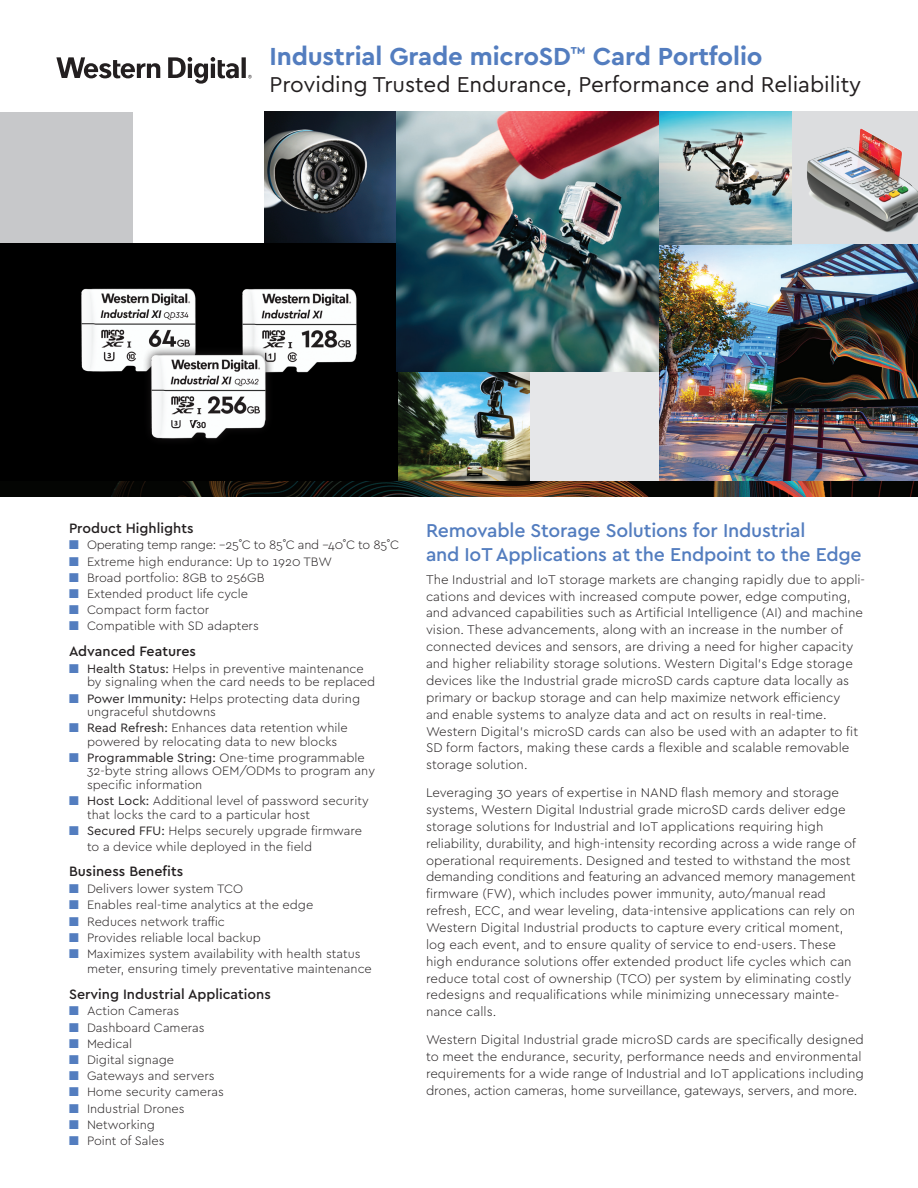
<style>
.page{position:relative;width:918px;height:1188px;background:#fff}
.page>*{position:absolute;margin:0;border:0;box-sizing:border-box;transform-origin:0 0}
.t1{font:700 25.8px "Cera PRO";letter-spacing:-.005em;color:#537dbf}
.t2{font:22.5px "Cera PRO";color:#231f20}
.t3{font:500 19.5px/24px "Cera PRO";letter-spacing:-.01em;color:#537dbf}
.t4{font:500 14.25px "Cera PRO";color:#231f20}
.t5{font:300 13.2px/16.8px "Cera PRO";color:#231f20}
.t6{font:300 12.75px/13.5px "Cera PRO";color:#231f20}
.t7{font:300 12.75px "Cera PRO";letter-spacing:-.02em;color:#231f20}
.s1{color:#537dbf}
.s2{font-weight:400}
</style>
<div class="page">
<div style="left:529px;top:371px;width:132px;height:133px;background:#e6e7e9"></div>
<img style="left:398px;top:372px;width:132px;height:110px">
<img style="left:265px;top:112px;width:132px;height:131px">
<div style="left:0;top:112px;width:133px;height:135px;background:#c7c8ca"></div>
<div style="left:0;top:243px;width:398px;height:261px;background:#000"></div>
<img style="left:397px;top:112px;width:263px;height:260px">
<img style="left:242px;top:288px;width:115px;height:85px">
<img style="left:81px;top:288px;width:115px;height:84px">
<img style="left:128px;top:333px;width:157px;height:107px">
<svg style="left:56px;top:57px;width:104px;height:21px"></svg>
<svg style="left:168px;top:57px;width:84px;height:26px"></svg>
<img style="left:660px;top:244px;width:258px;height:238px">
<div style="left:785px;top:112px;width:133px;height:132px;background:#dcdddf"></div>
<img style="left:807px;top:128px;width:111px;height:105px">
<img style="left:660px;top:112px;width:132px;height:132px">
<div style="left:0;top:490px;width:918px;height:14px;background:#fff"></div>
<img style="left:0;top:482px;width:918px;height:15px">
<h1 class="t1" style="left:270px;top:40px;width:494px">Industrial Grade microSD<sup>™</sup> Card Portfolio</h1>
<h2 class="t2" style="left:270px;top:70px;width:593px">Providing Trusted Endurance, Performance and Reliability</h2>
<p class="t4" style="left:69px;top:518px;width:126px">Product Highlights</p>
<p class="t7" style="left:69px;top:537px;width:332px"><span class="s1">■</span> Operating temp range: –25˚C to 85˚C and –40˚C to 85˚C</p>
<p class="t6" style="left:69px;top:554px;width:265px"><span class="s1">■</span> Extreme high endurance: Up to 1920 TBW</p>
<p class="t6" style="left:69px;top:570px;width:197px"><span class="s1">■</span> Broad portfolio: 8GB to 256GB</p>
<p class="t6" style="left:69px;top:586px;width:181px"><span class="s1">■</span> Extended product life cycle</p>
<p class="t6" style="left:69px;top:603px;width:142px"><span class="s1">■</span> Compact form factor</p>
<p class="t6" style="left:69px;top:619px;width:191px"><span class="s1">■</span> Compatible with SD adapters</p>
<p class="t4" style="left:69px;top:642px;width:128px">Advanced Features</p>
<p class="t6" style="left:87px;top:661px;width:290px;text-indent:-18px"><span class="s1">■</span> <span class="s2">Health Status:</span> Helps in preventive maintenance by signaling when the card needs to be replaced</p>
<p class="t6" style="left:87px;top:691px;width:275px;text-indent:-18px"><span class="s1">■</span> <span class="s2">Power Immunity:</span> Helps protecting data during ungraceful shutdowns</p>
<p class="t6" style="left:69px;top:721px;width:280px;text-align:center"><span class="s1">■</span> <span class="s2">Read Refresh:</span> Enhances data retention while powered by relocating data to new blocks</p>
<p class="t6" style="left:87px;top:750px;width:290px;text-indent:-18px"><span class="s1">■</span> <span class="s2">Programmable String:</span> One-time programmable<br>32-byte string allows OEM/ODMs to program any specific information</p>
<p class="t6" style="left:87px;top:794px;width:283px;text-indent:-18px"><span class="s1">■</span> <span class="s2">Host Lock:</span> Additional level of password security that locks the card to a particular host</p>
<p class="t6" style="left:87px;top:822px;width:277px;line-height:15.8px;text-indent:-18px"><span class="s1">■</span> <span class="s2">Secured FFU:</span> Helps securely upgrade firmware to a device while deployed in the field</p>
<p class="t4" style="left:69px;top:862px;width:116px">Business Benefits</p>
<p class="t6" style="left:69px;top:882px;width:176px"><span class="s1">■</span> Delivers lower system TCO</p>
<p class="t6" style="left:69px;top:898px;width:246px"><span class="s1">■</span> Enables real-time analytics at the edge</p>
<p class="t6" style="left:69px;top:914px;width:157px"><span class="s1">■</span> Reduces network traffic</p>
<p class="t6" style="left:69px;top:930px;width:193px"><span class="s1">■</span> Provides reliable local backup</p>
<p class="t6" style="left:87px;top:946px;width:286px;line-height:15px;text-indent:-18px"><span class="s1">■</span> Maximizes system availability with health status meter, ensuring timely preventative maintenance</p>
<p class="t4" style="left:69px;top:984px;width:203px">Serving Industrial Applications</p>
<p class="t6" style="left:69px;top:1004px;width:112px"><span class="s1">■</span> Action Cameras</p>
<p class="t6" style="left:69px;top:1020px;width:137px"><span class="s1">■</span> Dashboard Cameras</p>
<p class="t6" style="left:69px;top:1036px;width:65px"><span class="s1">■</span> Medical</p>
<p class="t6" style="left:69px;top:1052px;width:107px"><span class="s1">■</span> Digital signage</p>
<p class="t6" style="left:69px;top:1069px;width:147px"><span class="s1">■</span> Gateways and servers</p>
<p class="t6" style="left:69px;top:1085px;width:156px"><span class="s1">■</span> Home security cameras</p>
<p class="t6" style="left:69px;top:1101px;width:117px"><span class="s1">■</span> Industrial Drones</p>
<p class="t6" style="left:69px;top:1117px;width:88px"><span class="s1">■</span> Networking</p>
<p class="t6" style="left:69px;top:1134px;width:97px"><span class="s1">■</span> Point of Sales</p>
<h3 class="t3" style="left:426px;top:517px;width:437px">Removable Storage Solutions for Industrial<br>and IoT Applications at the Endpoint to the Edge</h3>
<p class="t5" style="left:426px;top:570px;width:441px">The Industrial and IoT storage markets are changing rapidly due to appli&shy;cations and devices with increased compute power, edge computing, and advanced capabilities such as Artificial Intelligence (AI) and machine vision. These advancements, along with an increase in the number of connected devices and sensors, are driving a need for higher capacity and higher reliability storage solutions. Western Digital’s Edge storage devices like the Industrial grade microSD cards capture data locally as primary or backup storage and can help maximize network efficiency and enable systems to analyze data and act on results in real-time.<br>Western Digital’s microSD cards can also be used with an adapter to fit SD form factors, making these cards a flexible and scalable removable storage solution.</p>
<p class="t5" style="left:426px;top:784px;width:432px">Leveraging 30 years of expertise in NAND flash memory and storage systems, Western Digital Industrial grade microSD cards deliver edge storage solutions for Industrial and IoT applications requiring high reliability, durability, and high-intensity recording across a wide range of operational requirements. Designed and tested to withstand the most demanding conditions and featuring an advanced memory management firmware (FW), which includes power immunity, auto/manual read refresh, ECC, and wear leveling, data-intensive applications can rely on Western Digital Industrial products to capture every critical moment, log each event, and to ensure quality of service to end-users. These high endurance solutions offer extended product life cycles which can reduce total cost of ownership (TCO) per system by eliminating costly redesigns and requalifications while minimizing unnecessary mainte&shy;nance calls.</p>
<p class="t5" style="left:426px;top:1031px;width:439px">Western Digital Industrial grade microSD cards are specifically designed to meet the endurance, security, performance needs and environmental requirements for a wide range of Industrial and IoT applications including drones, action cameras, home surveillance, gateways, servers, and more.</p>
</div>
